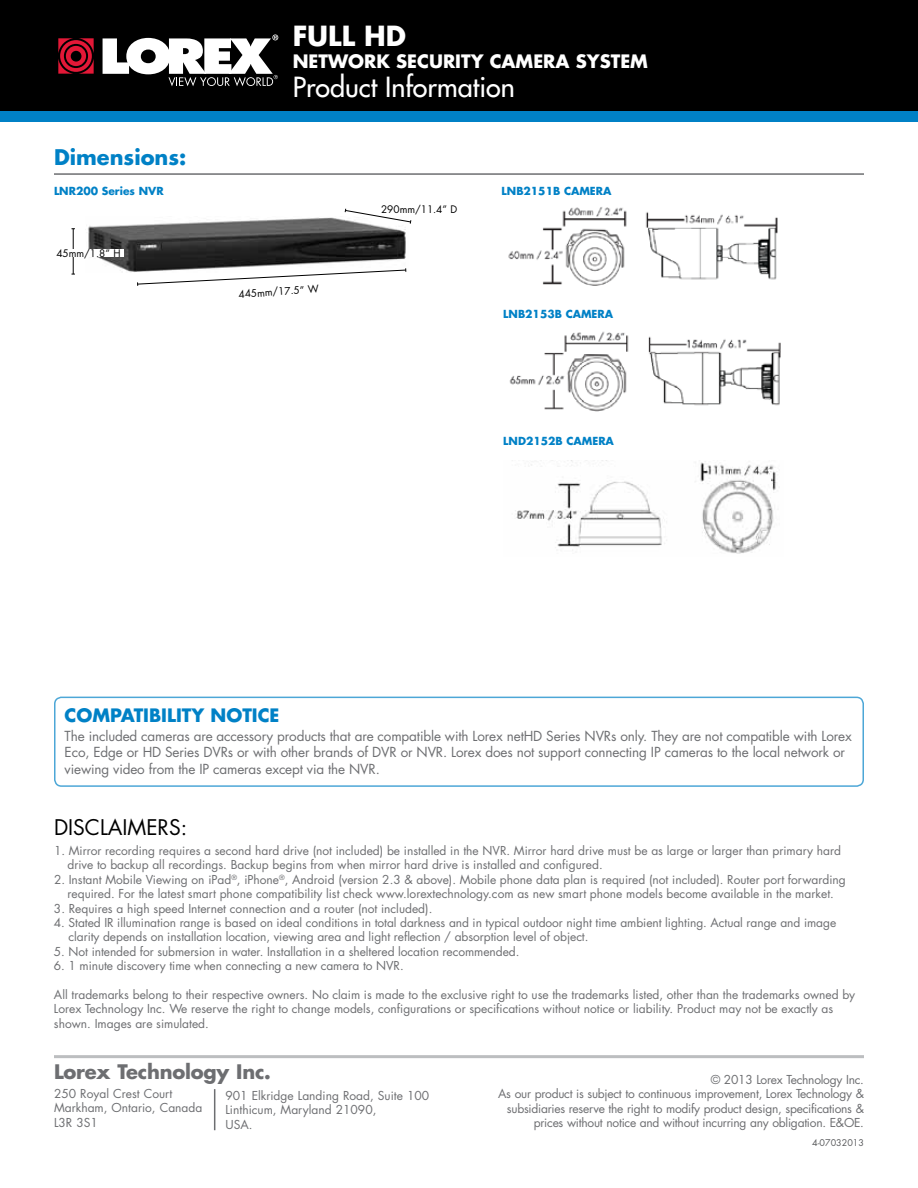
<style>
.page{position:relative;width:918px;height:1188px;background:#fff}
.page>*{position:absolute;margin:0;border:0;box-sizing:border-box;transform-origin:0 0}
.t1{font:27px "Futura";color:#fff}
.t2{font:700 27px "Futura";color:#fff}
.t3{font:700 21px "Futura";color:#fff}
.t4{font:21px "Futura";color:#000}
.t5{font:700 21px "Futura";color:#0081c6}
.t6{font:700 19.5px "Futura";letter-spacing:-.01em;color:#6d6e71}
.t7{font:700 18px "Futura";color:#fff}
.t8{font:700 18px "Futura";color:#0081c6}
.t9{font:13.5px/16.2px "Futura";letter-spacing:-.01em;color:#6d6e71}
.t10{font:12px/14.4px "Futura";color:#6d6e71}
.t11{font:12px/14.4px "Futura";letter-spacing:-.02em;color:#6d6e71;text-align:right}
.t12{font:700 10.8px "Futura";color:#0081c6}
.t13{font:10.2px "Futura";color:#000}
.t14{font:9px "Futura";color:#58595b}
</style>
<div class="page">
<div style="left:0;top:0;width:918px;height:111px;background:#000"></div>
<div style="left:0;top:111px;width:918px;height:11px;background:#0081c6"></div>
<svg style="left:58px;top:38px;width:36px;height:36px"></svg>
<svg style="left:103px;top:35px;width:175px;height:51px"></svg>
<img style="left:509px;top:331px;width:272px;height:80px">
<hr style="left:54px;top:1055px;width:810px;height:3px;background:#bcbec0">
<hr style="left:214px;top:1089px;width:1px;height:41px;background:#6d6e71">
<hr style="left:54px;top:173px;width:810px;height:2px;background:#6d6e71">
<hr style="left:73px;top:229px;width:1px;height:45px;background:#000">
<img style="left:88px;top:217px;width:318px;height:55px">
<div style="left:53px;top:249px;width:71px;height:8px;background:#fff"></div>
<svg style="left:344px;top:208px;width:68px;height:16px"></svg>
<img style="left:508px;top:207px;width:270px;height:79px">
<div style="left:54px;top:697px;width:810px;height:90px;border:2px solid #4da7d7;border-radius:7px"></div>
<img style="left:512px;top:460px;width:264px;height:94px">
<svg style="left:137px;top:268px;width:270px;height:18px"></svg>
<h2 class="t5" style="left:54px;top:143px;width:134px">Dimensions:</h2>
<p class="t12" style="left:54px;top:184px;width:111px">LNR200 Series NVR</p>
<p class="t13" style="left:56px;top:246px;width:66px">45mm/1.8” H</p>
<h1 class="t2" style="left:293px;top:18px;width:115px">FULL HD</h1>
<h3 class="t7" style="left:293px;top:49px;width:357px">NETWORK SECURITY CAMERA SYSTEM</h3>
<h1 class="t1" style="left:293px;top:70px;width:224px">Product Information</h1>
<h2 class="t3" style="left:289px;top:43px;width:574px">FULL HD NETWORK VIDEO SURVEI LLANCE RECORDER</h2>
<p class="t13" style="left:238px;top:288px;width:82px;rotate:-4deg">445mm/17.5” W</p>
<p class="t13" style="left:381px;top:203px;width:78px">290mm/11.4” D</p>
<p class="t12" style="left:502px;top:184px;width:111px">LNB2151B CAMERA</p>
<p class="t12" style="left:503px;top:306px;width:111px">LNB2153B CAMERA</p>
<p class="t12" style="left:503px;top:434px;width:112px">LND2152B CAMERA</p>
<h3 class="t8" style="left:65px;top:703px;width:214px">COMPATIBILITY NOTICE</h3>
<p class="t9" style="left:65px;top:728px;width:789px">The included cameras are accessory products that are compatible with Lorex netHD Series NVRs only. They are not compatible with Lorex<br>Eco, Edge or HD Series DVRs or with other brands of DVR or NVR. Lorex does not support connecting IP cameras to the local network or viewing video from the IP cameras except via the NVR.</p>
<h2 class="t4" style="left:54px;top:814px;width:135px">DISCLAIMERS:</h2>
<p class="t10" style="left:68px;top:843px;width:775px;text-indent:-14px">1. Mirror recording requires a second hard drive (not included) be installed in the NVR. Mirror hard drive must be as large or larger than primary hard drive to backup all recordings. Backup begins from when mirror hard drive is installed and configured.</p>
<p class="t10" style="left:54px;top:872px;width:793px;text-align:center">2. Instant Mobile Viewing on iPad<sup>®</sup>, iPhone<sup>®</sup>, Android (version 2.3 &amp; above). Mobile phone data plan is required (not included). Router port forwarding required. For the latest smart phone compatibility list check www.lorextechnology.com as new smart phone models become available in the market.</p>
<p class="t10" style="left:54px;top:901px;width:380px">3. Requires a high speed Internet connection and a router (not included).</p>
<p class="t10" style="left:69px;top:915px;width:769px;text-indent:-15px">4. Stated IR illumination range is based on ideal conditions in total darkness and in typical outdoor night time ambient lighting. Actual range and image clarity depends on installation location, viewing area and light reflection / absorption level of object.</p>
<p class="t10" style="left:54px;top:944px;width:467px">5. Not intended for submersion in water. Installation in a sheltered location recommended.</p>
<p class="t10" style="left:54px;top:959px;width:351px">6. 1 minute discovery time when connecting a new camera to NVR.</p>
<p class="t10" style="left:54px;top:987px;width:803px">All trademarks belong to their respective owners. No claim is made to the exclusive right to use the trademarks listed, other than the trademarks owned by<br>Lorex Technology Inc. We reserve the right to change models, configurations or specifications without notice or liability. Product may not be exactly as shown. Images are simulated.</p>
<h3 class="t6" style="left:54px;top:1058px;width:218px">Lorex Technology Inc.</h3>
<p class="t10" style="left:54px;top:1086px;width:150px">250 Royal Crest Court<br>Markham, Ontario, Canada<br>L3R 3S1</p>
<p class="t10" style="left:225px;top:1088px;width:205px">901 Elkridge Landing Road, Suite 100<br>Linthicum, Maryland 21090,<br>USA.</p>
<p class="t11" style="left:498px;top:1072px;width:367px">© 2013 Lorex Technology Inc.<br>As our product is subject to continuous improvement, Lorex Technology &amp; subsidiaries reserve the right to modify product design, specifications &amp; prices without notice and without incurring any obligation. E&amp;OE.</p>
<p class="t14" style="left:812px;top:1137px;width:53px">4-07032013</p>
</div>
